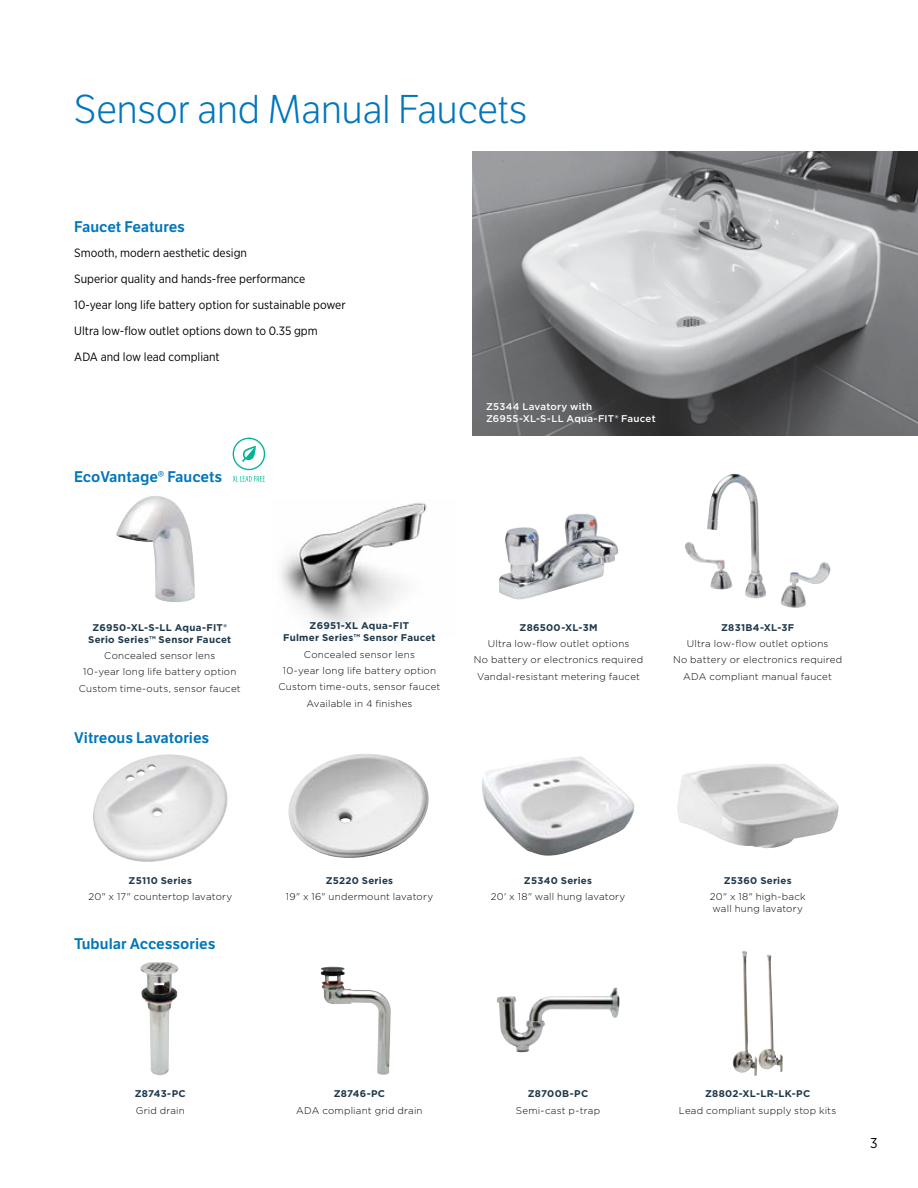
<style>
.page{position:relative;width:918px;height:1188px;background:#fff}
.page>*{position:absolute;margin:0;border:0;box-sizing:border-box;transform-origin:0 0}
.t1{font:39px "LFT Etica Lt";color:#0076bb}
.t2{font:15px "LFT Etica SB";color:#0076bb}
.t3{font:14.25px "Gotham Narrow";color:#000}
.t4{font:12px/25.8px "Gotham Narrow";color:#000}
.t5{font:300 9.75px/16.4px "Gotham";letter-spacing:.025em;color:#000;text-align:center}
.t6{font:700 9.75px/12px "Gotham";letter-spacing:.025em;color:#1e384b;text-align:center}
.t7{font:500 9.75px/12px "Gotham";letter-spacing:.02em;color:#fff}
</style>
<div class="page">
<img style="left:472px;top:152px;width:446px;height:283px">
<img style="left:733px;top:950px;width:50px;height:126px">
<img style="left:497px;top:988px;width:123px;height:64px">
<img style="left:321px;top:967px;width:70px;height:108px">
<img style="left:140px;top:962px;width:39px;height:113px">
<svg style="left:233px;top:476px;width:32px;height:6px"></svg>
<svg style="left:233px;top:438px;width:32px;height:32px"></svg>
<img style="left:281px;top:502px;width:146px;height:125px">
<img style="left:116px;top:496px;width:79px;height:106px">
<img style="left:499px;top:514px;width:119px;height:86px">
<img style="left:685px;top:474px;width:145px;height:134px">
<img style="left:288px;top:754px;width:141px;height:104px">
<img style="left:93px;top:754px;width:135px;height:108px">
<img style="left:482px;top:756px;width:152px;height:100px">
<img style="left:677px;top:764px;width:162px;height:84px">
<h1 class="t1" style="left:74px;top:87px;width:454px">Sensor and Manual Faucets</h1>
<h2 class="t2" style="left:74px;top:217px;width:112px">Faucet Features</h2>
<p class="t4" style="left:74px;top:240px;width:273px">Smooth, modern aesthetic design<br>Superior quality and hands-free performance 10-year long life battery option for sustainable power Ultra low-flow outlet options down to 0.35 gpm<br>ADA and low lead compliant</p>
<h2 class="t2" style="left:74px;top:467px;width:150px">EcoVantage® Faucets</h2>
<p class="t7" style="left:486px;top:400px;width:171px">Z5344 Lavatory with<br>Z6955-XL-S-LL Aqua-FIT® Faucet</p>
<p class="t6" style="left:88px;top:621px;width:145px">Z6950-XL-S-LL Aqua-FIT®<br>Serio Series™ Sensor Faucet</p>
<p class="t5" style="left:79px;top:647px;width:164px">Concealed sensor lens<br>10-year long life battery option<br>Custom time-outs, sensor faucet</p>
<h2 class="t2" style="left:74px;top:729px;width:137px">Vitreous Lavatories</h2>
<p class="t6" style="left:283px;top:620px;width:154px">Z6951-XL Aqua-FIT<br>Fulmer Series™ Sensor Faucet</p>
<p class="t5" style="left:278px;top:646px;width:164px">Concealed sensor lens<br>10-year long life battery option<br>Custom time-outs, sensor faucet<br>Available in 4 finishes</p>
<p class="t6" style="left:520px;top:621px;width:79px">Z86500-XL-3M</p>
<p class="t5" style="left:474px;top:635px;width:171px">Ultra low-flow outlet options<br>No battery or electronics required<br>Vandal-resistant metering faucet</p>
<p class="t6" style="left:721px;top:621px;width:75px">Z831B4-XL-3F</p>
<p class="t5" style="left:673px;top:635px;width:171px">Ultra low-flow outlet options<br>No battery or electronics required<br>ADA compliant manual faucet</p>
<p class="t6" style="left:129px;top:874px;width:65px">Z5110 Series</p>
<p class="t5" style="left:88px;top:888px;width:145px">20" x 17" countertop lavatory</p>
<h2 class="t2" style="left:74px;top:934px;width:143px">Tubular Accessories</h2>
<p class="t6" style="left:326px;top:874px;width:69px">Z5220 Series</p>
<p class="t5" style="left:286px;top:888px;width:149px">19" x 16" undermount lavatory</p>
<p class="t6" style="left:524px;top:874px;width:70px">Z5340 Series</p>
<p class="t5" style="left:491px;top:888px;width:136px">20' x 18" wall hung lavatory</p>
<p class="t6" style="left:724px;top:874px;width:69px">Z5360 Series</p>
<p class="t5" style="left:710px;top:891px;width:97px;line-height:12px;text-align:left">20" x 18" high-back wall hung lavatory</p>
<p class="t6" style="left:135px;top:1088px;width:53px">Z8743-PC</p>
<p class="t5" style="left:136px;top:1102px;width:51px">Grid drain</p>
<p class="t6" style="left:334px;top:1088px;width:53px">Z8746-PC</p>
<p class="t5" style="left:296px;top:1102px;width:128px">ADA compliant grid drain</p>
<p class="t6" style="left:528px;top:1088px;width:62px">Z8700B-PC</p>
<p class="t5" style="left:516px;top:1102px;width:86px">Semi-cast p-trap</p>
<p class="t6" style="left:705px;top:1088px;width:107px">Z8802-XL-LR-LK-PC</p>
<p class="t5" style="left:679px;top:1102px;width:159px">Lead compliant supply stop kits</p>
<h3 class="t3" style="left:870px;top:1134px;width:9px">3</h3>
</div>
